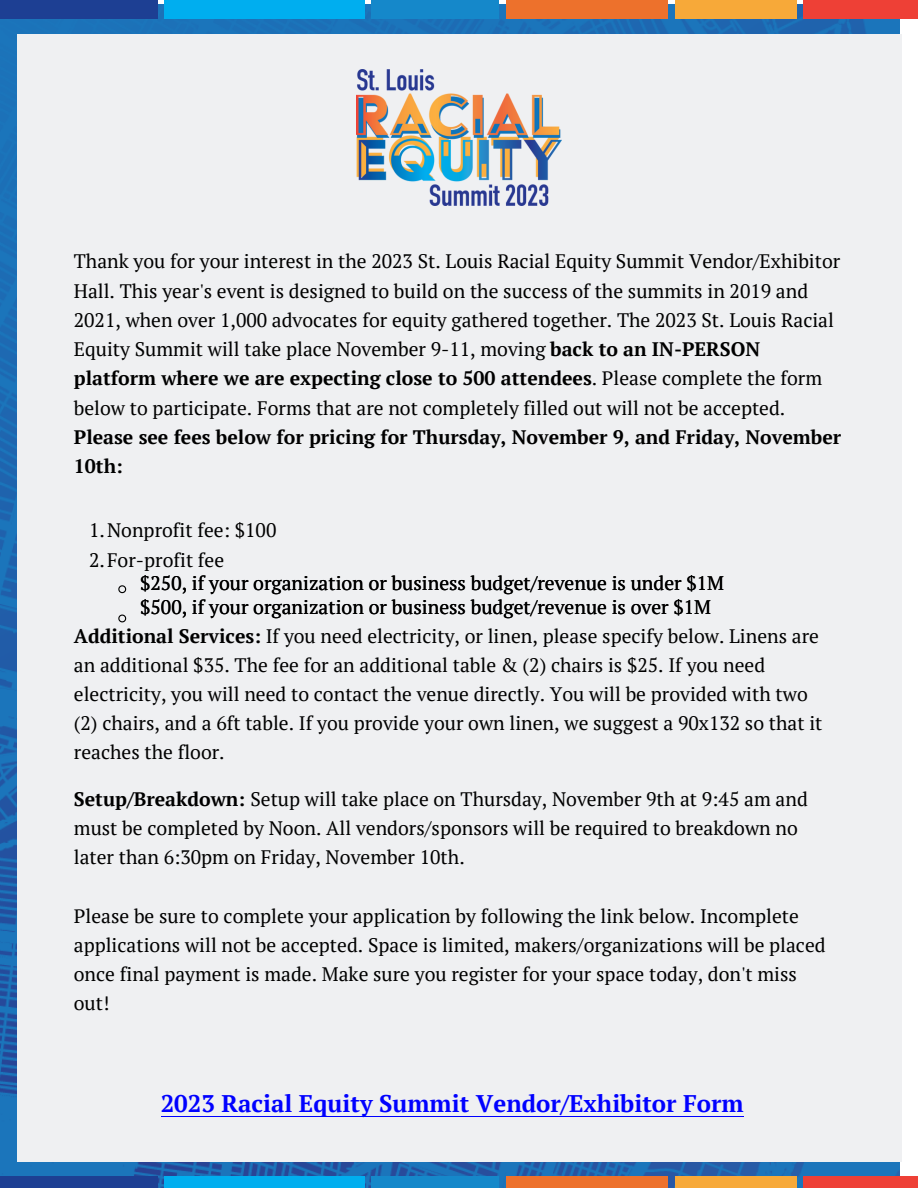
<style>
.page{position:relative;width:918px;height:1188px;background:#fff}
.page>*{position:absolute;margin:0;border:0;box-sizing:border-box;transform-origin:0 0}
.t1{font:700 24px "PT Serif";color:#00f}
.t2{font:19.5px/29.2px "PT Serif";color:#000}
.t3{font:19.5px/29px "PT Serif";color:#000}
.s1{font-style:inherit}
.s2{font-weight:700}
</style>
<div class="page">
<img style="left:0;top:4px;width:899px;height:1184px">
<div style="left:17px;top:34px;width:884px;height:1127px;background:#eff0f2"></div>
<div style="left:0;top:0;width:157px;height:18px;background:#1d3f93"></div>
<div style="left:164px;top:0;width:201px;height:18px;background:#00aeef"></div>
<div style="left:371px;top:0;width:128px;height:18px;background:#1588ca"></div>
<div style="left:506px;top:0;width:162px;height:18px;background:#ed712c"></div>
<div style="left:675px;top:0;width:122px;height:18px;background:#f7a939"></div>
<div style="left:803px;top:0;width:115px;height:18px;background:#ee4036"></div>
<div style="left:0;top:1176px;width:157px;height:12px;background:#1d3f93"></div>
<div style="left:164px;top:1176px;width:201px;height:12px;background:#00aeef"></div>
<div style="left:371px;top:1176px;width:128px;height:12px;background:#1588ca"></div>
<div style="left:506px;top:1176px;width:162px;height:12px;background:#ed712c"></div>
<div style="left:675px;top:1176px;width:122px;height:12px;background:#f7a939"></div>
<div style="left:803px;top:1176px;width:115px;height:12px;background:#ee4036"></div>
<img style="left:357px;top:69px;width:204px;height:136px">
<svg style="left:118px;top:585px;width:9px;height:9px"></svg>
<svg style="left:118px;top:614px;width:9px;height:9px"></svg>
<hr style="left:161px;top:1116px;width:582px;height:1px;background:#00f">
<p class="t2" style="left:74px;top:246px;width:769px">Thank you for your interest in the 2023 St. Louis Racial Equity Summit Vendor/Exhibitor Hall. This year's event is designed to build on the success of the summits in 2019 and 2021, when over <span class="s1">1,000</span> advocates for equity gathered together. The 2023 St. Louis Racial Equity Summit will take place November 9-11, moving <span class="s2">back to an IN-PERSON platform where we are expecting close to</span> <span class="s2">500</span> <span class="s2">attendees</span>. Please complete the form below to participate. Forms that are not completely filled out will not be accepted.<br><span class="s2">Please see fees below for pricing for Thursday, November 9, and Friday, November 10th:</span></p>
<p class="t2" style="left:89px;top:516px;width:189px">1.Nonprofit fee: $100</p>
<p class="t2" style="left:89px;top:545px;width:137px">2.For-profit fee</p>
<p class="t2" style="left:140px;top:571px;width:585px;line-height:23.5px">$250, if your organization or business budget/revenue is under $1M $500, if your organization or business budget/revenue is over $1M</p>
<p class="t3" style="left:74px;top:621px;width:750px"><span class="s2">Additional Services:</span> If you need electricity, or linen, please specify below. Linens are an additional $35. The fee for an additional table &amp; (2) chairs is $25. If you need electricity, you will need to contact the venue directly. You will be provided with two (2) chairs, and a 6ft table. If you provide your own linen, we suggest a 90x132 so that it reaches the floor.</p>
<p class="t3" style="left:74px;top:785px;width:735px"><span class="s2">Setup/Breakdown:</span> Setup will take place on Thursday, November 9th at 9:45 am and must be completed by Noon. All vendors/sponsors will be required to breakdown no later than 6:30pm on Friday, November 10th.</p>
<p class="t2" style="left:74px;top:901px;width:753px">Please be sure to complete your application by following the link below. Incomplete applications will not be accepted. Space is limited, makers/organizations will be placed once final payment is made. Make sure you register for your space today, don't miss out!</p>
<p class="t1" style="left:161px;top:1088px;width:584px">2023 Racial Equity Summit Vendor/Exhibitor Form</p>
</div>
